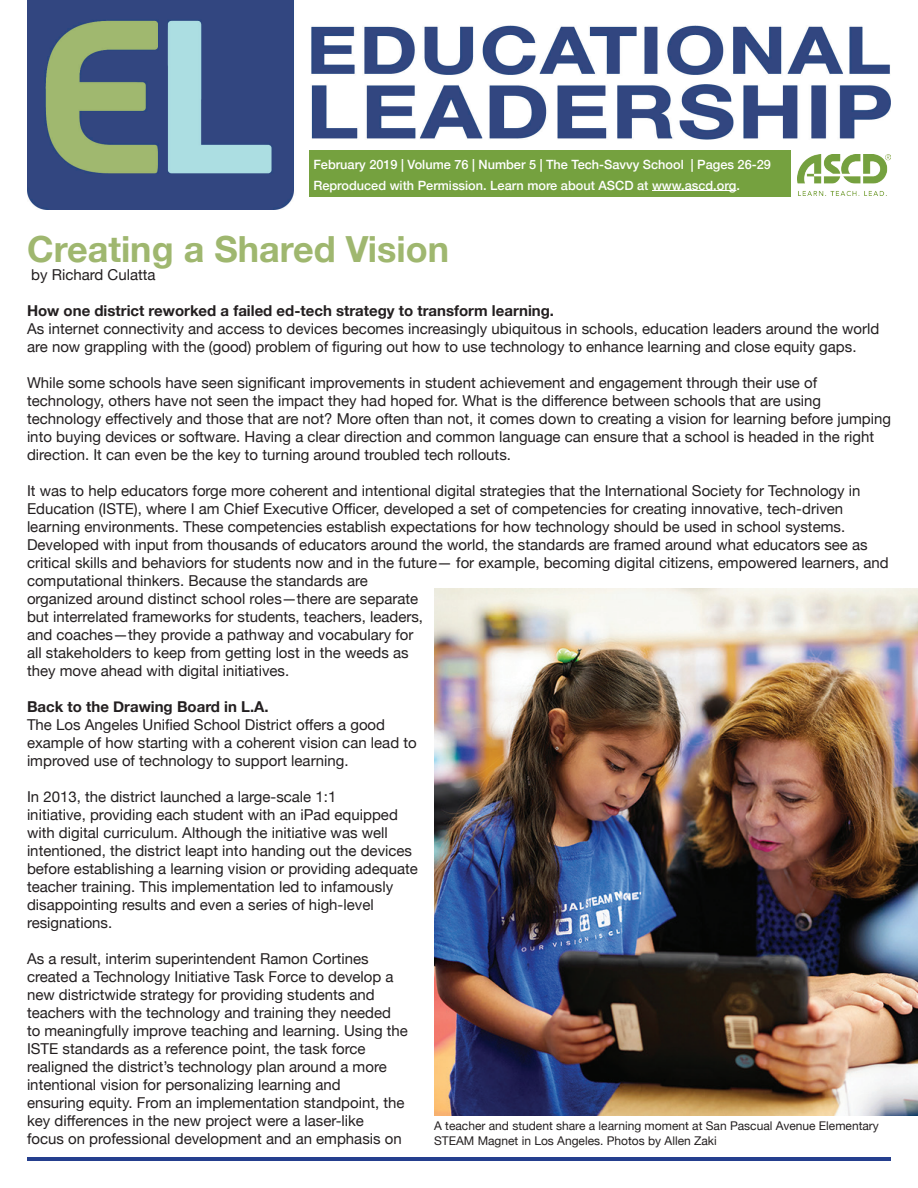
<style>
.page{position:relative;width:918px;height:1188px;background:#fff}
.page>*{position:absolute;margin:0;border:0;box-sizing:border-box;transform-origin:0 0}
.t1{font:700 36px "Helvetica Neue";color:#9fb76f}
.t2{font:15px/18px "Helvetica Neue";color:#231f20}
.t3{font:700 15px "Helvetica Neue";color:#231f20}
.t4{font:500 12.75px/21px "Helvetica Neue";color:#fff}
.t5{font:12px/14.4px "Helvetica Neue";color:#231f20}
</style>
<div class="page">
<img style="left:27px;top:0;width:864px;height:210px">
<div style="left:309px;top:151px;width:482px;height:46px;background:#75a13f"></div>
<img style="left:434px;top:589px;width:484px;height:527px">
<hr style="left:27px;top:1157px;width:864px;height:4px;background:#253f8e">
<hr style="left:652px;top:190px;width:84px;height:1px;background:#fff">
<img style="left:797px;top:154px;width:94px;height:42px">
<p class="t4" style="left:313px;top:152px;width:459px">February 2019 | Volume 76 | Number 5 | The Tech-Savvy School | Pages 26-29<br>Reproduced with Permission. Learn more about ASCD at www.ascd.org.</p>
<h1 class="t1" style="left:27px;top:221px;width:424px">Creating a Shared Vision</h1>
<p class="t2" style="left:31px;top:266px;width:126px">by Richard Culatta</p>
<p class="t3" style="left:27px;top:299px;width:529px">How one district reworked a failed ed-tech strategy to transform learning.</p>
<p class="t2" style="left:27px;top:320px;width:854px">As internet connectivity and access to devices becomes increasingly ubiquitous in schools, education leaders around the world are now grappling with the (good) problem of figuring out how to use technology to enhance learning and close equity gaps.</p>
<p class="t2" style="left:27px;top:374px;width:866px">While some schools have seen significant improvements in student achievement and engagement through their use of technology, others have not seen the impact they had hoped for. What is the difference between schools that are using technology effectively and those that are not? More often than not, it comes down to creating a vision for learning before jumping into buying devices or software. Having a clear direction and common language can ensure that a school is headed in the right direction. It can even be the key to turning around troubled tech rollouts.</p>
<p class="t2" style="left:27px;top:482px;width:863px">It was to help educators forge more coherent and intentional digital strategies that the International Society for Technology in Education (ISTE), where I am Chief Executive Officer, developed a set of competencies for creating innovative, tech-driven learning environments. These competencies establish expectations for how technology should be used in school systems.<br>Developed with input from thousands of educators around the world, the standards are framed around what educators see as critical skills and behaviors for students now and in the future— for example, becoming digital citizens, empowered learners, and computational thinkers. Because the standards are<br>organized around distinct school roles—there are separate<br>but interrelated frameworks for students, teachers, leaders,<br>and coaches—they provide a pathway and vocabulary for<br>all stakeholders to keep from getting lost in the weeds as<br>they move ahead with digital initiatives.</p>
<p class="t3" style="left:27px;top:695px;width:243px">Back to the Drawing Board in L.A.</p>
<p class="t2" style="left:27px;top:716px;width:391px">The Los Angeles Unified School District offers a good example of how starting with a coherent vision can lead to improved use of technology to support learning.</p>
<p class="t2" style="left:27px;top:788px;width:392px">In 2013, the district launched a large-scale 1:1<br>initiative, providing each student with an iPad equipped with digital curriculum. Although the initiative was well intentioned, the district leapt into handing out the devices before establishing a learning vision or providing adequate teacher training. This implementation led to infamously disappointing results and even a series of high-level resignations.</p>
<p class="t2" style="left:27px;top:950px;width:382px">As a result, interim superintendent Ramon Cortines created a Technology Initiative Task Force to develop a new districtwide strategy for providing students and teachers with the technology and training they needed to meaningfully improve teaching and learning. Using the ISTE standards as a reference point, the task force realigned the district’s technology plan around a more intentional vision for personalizing learning and<br>ensuring equity. From an implementation standpoint, the key differences in the new project were a laser-like<br>focus on professional development and an emphasis on</p>
<p class="t5" style="left:434px;top:1120px;width:446px">A teacher and student share a learning moment at San Pascual Avenue Elementary<br>STEAM Magnet in Los Angeles. Photos by Allen Zaki</p>
</div>
